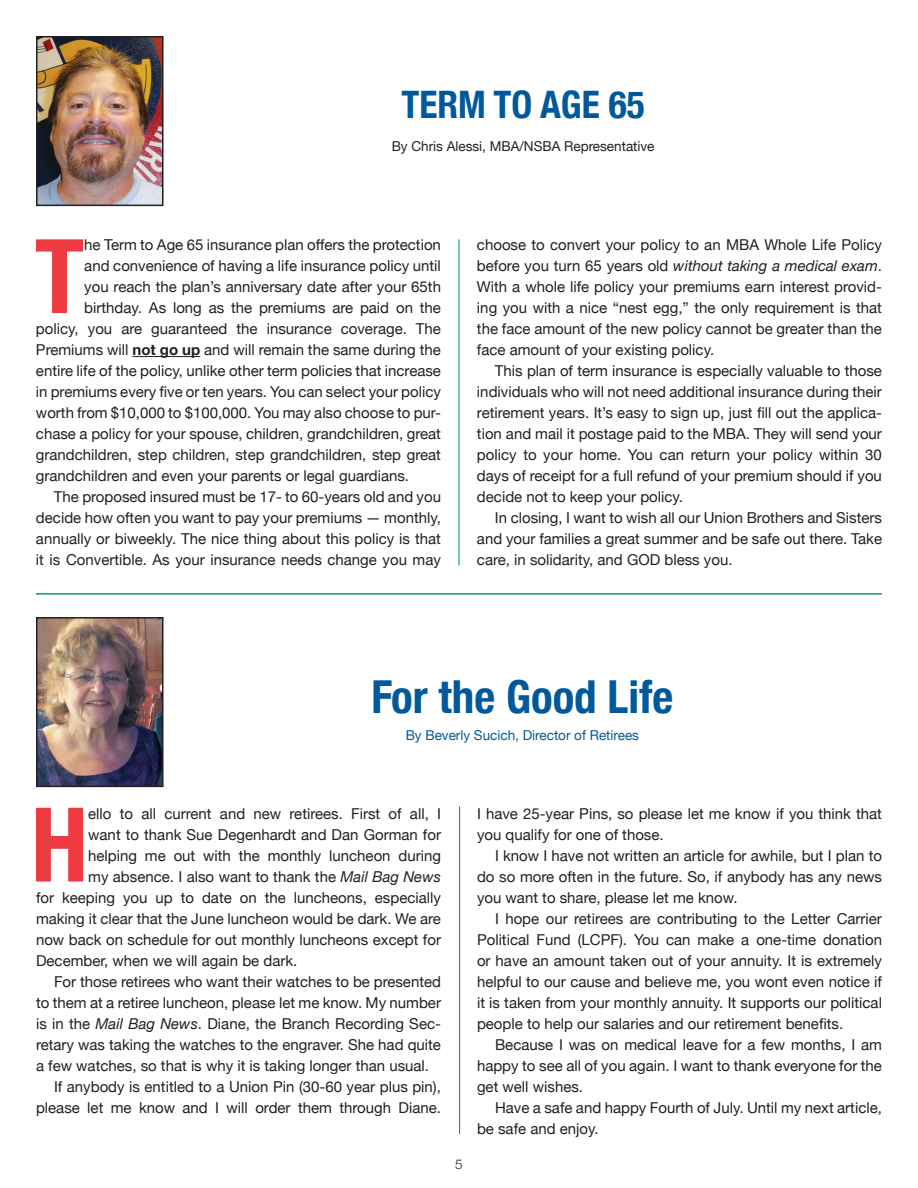
<style>
.page{position:relative;width:918px;height:1188px;background:#fff}
.page>*{position:absolute;margin:0;border:0;box-sizing:border-box;transform-origin:0 0}
.t1{font:700 condensed 103.2px "Helvetica Neue";color:#ee3a41}
.t2{font:700 condensed 45.45px "Helvetica Neue";color:#00599a}
.t3{font:700 condensed 37.8px "Helvetica Neue";color:#00599a}
.t4{font:15px/21px "Helvetica Neue";color:#231f20;text-align:justify}
.t5{font:13.65px "Helvetica Neue";color:#231f20}
.t6{font:13.65px "Helvetica Neue";color:#00599a}
.t7{font:300 13.5px "Helvetica Neue";color:#231f20}
.s1{font-weight:700}
.s2{font-style:italic}
</style>
<div class="page">
<img style="left:39px;top:39px;width:122px;height:164px">
<div style="left:36px;top:36px;width:128px;height:170px;border:2px solid #231f20"></div>
<hr style="left:133px;top:356px;width:67px;height:1px;background:#231f20">
<img style="left:39px;top:620px;width:122px;height:164px">
<div style="left:36px;top:617px;width:128px;height:170px;border:2px solid #231f20"></div>
<hr style="left:458px;top:239px;width:2px;height:326px;background:#00a54f">
<hr style="left:459px;top:806px;width:1px;height:328px;background:#00a54f">
<hr style="left:36px;top:593px;width:846px;height:2px;background:#00a54f">
<h3 class="t3" style="left:401px;top:73px;width:245px">TERM TO AGE 65</h3>
<p class="t5" style="left:392px;top:136px;width:264px">By Chris Alessi, MBA/NSBA Representative</p>
<h1 class="t1" style="left:35px;top:191px;width:51px">T</h1>
<p class="t4" style="left:84px;top:235px;width:358px">he Term to Age 65 insurance plan offers the protection</p>
<p class="t4" style="left:84px;top:256px;width:358px">and convenience of having a life insurance policy until</p>
<p class="t4" style="left:84px;top:277px;width:358px">you reach the plan’s anniversary date after your 65th</p>
<p class="t4" style="left:84px;top:298px;width:358px">birthday. As long as the premiums are paid on the</p>
<p class="t4" style="left:36px;top:319px;width:406px">policy, you are guaranteed the insurance coverage. The</p>
<p class="t4" style="left:36px;top:340px;width:407px">Premiums will <span class="s1">not go up</span> and will remain the same during the</p>
<p class="t4" style="left:36px;top:361px;width:407px">entire life of the policy, unlike other term policies that increase</p>
<p class="t4" style="left:36px;top:382px;width:407px">in premiums every five or ten years. You can select your policy</p>
<p class="t4" style="left:36px;top:403px;width:407px">worth from $10,000 to $100,000. You may also choose to pur-</p>
<p class="t4" style="left:36px;top:424px;width:407px">chase a policy for your spouse, children, grandchildren, great</p>
<p class="t4" style="left:36px;top:445px;width:407px">grandchildren, step children, step grandchildren, step great</p>
<p class="t4" style="left:36px;top:466px;width:375px">grandchildren and even your parents or legal guardians.</p>
<p class="t4" style="left:54px;top:487px;width:389px">The proposed insured must be 17- to 60-years old and you</p>
<p class="t4" style="left:36px;top:508px;width:407px">decide how often you want to pay your premiums — monthly,</p>
<p class="t4" style="left:36px;top:529px;width:406px">annually or biweekly. The nice thing about this policy is that</p>
<p class="t4" style="left:36px;top:550px;width:406px">it is Convertible. As your insurance needs change you may</p>
<p class="t4" style="left:477px;top:235px;width:407px">choose to convert your policy to an MBA Whole Life Policy before you turn 65 years old <span class="s2">without taking a medical exam</span>.<br>With a whole life policy your premiums earn interest provid&shy;ing you with a nice “nest egg,” the only requirement is that the face amount of the new policy cannot be greater than the face amount of your existing policy.</p>
<p class="t4" style="left:477px;top:361px;width:407px;text-indent:18px">This plan of term insurance is especially valuable to those individuals who will not need additional insurance during their retirement years. It’s easy to sign up, just fill out the applica&shy;tion and mail it postage paid to the MBA. They will send your policy to your home. You can return your policy within 30 days of receipt for a full refund of your premium should if you decide not to keep your policy.</p>
<p class="t4" style="left:477px;top:508px;width:407px;text-indent:18px">In closing, I want to wish all our Union Brothers and Sisters and your families a great summer and be safe out there. Take care, in solidarity, and GOD bless you.</p>
<h2 class="t2" style="left:371px;top:659px;width:304px">For the Good Life</h2>
<p class="t6" style="left:406px;top:725px;width:235px">By Beverly Sucich, Director of Retirees</p>
<h1 class="t1" style="left:31px;top:759px;width:59px">H</h1>
<p class="t4" style="left:88px;top:804px;width:354px">ello to all current and new retirees. First of all, I</p>
<p class="t4" style="left:88px;top:825px;width:354px">want to thank Sue Degenhardt and Dan Gorman for</p>
<p class="t4" style="left:88px;top:846px;width:354px">helping me out with the monthly luncheon during</p>
<p class="t4" style="left:88px;top:867px;width:354px">my absence. I also want to thank the <span class="s2">Mail Bag News</span></p>
<p class="t4" style="left:36px;top:888px;width:407px">for keeping you up to date on the luncheons, especially</p>
<p class="t4" style="left:36px;top:909px;width:406px">making it clear that the June luncheon would be dark. We are</p>
<p class="t4" style="left:36px;top:930px;width:406px">now back on schedule for out monthly luncheons except for</p>
<p class="t4" style="left:36px;top:951px;width:263px">December, when we will again be dark.</p>
<p class="t4" style="left:54px;top:972px;width:389px">For those retirees who want their watches to be presented</p>
<p class="t4" style="left:36px;top:993px;width:407px">to them at a retiree luncheon, please let me know. My number</p>
<p class="t4" style="left:36px;top:1014px;width:406px">is in the <span class="s2">Mail Bag News</span>. Diane, the Branch Recording Sec-</p>
<p class="t4" style="left:36px;top:1035px;width:407px">retary was taking the watches to the engraver. She had quite</p>
<p class="t4" style="left:36px;top:1056px;width:395px">a few watches, so that is why it is taking longer than usual.</p>
<p class="t4" style="left:54px;top:1077px;width:389px">If anybody is entitled to a Union Pin (30-60 year plus pin),</p>
<p class="t4" style="left:36px;top:1098px;width:406px">please let me know and I will order them through Diane.</p>
<p class="t7" style="left:455px;top:1153px;width:9px">5</p>
<p class="t4" style="left:477px;top:804px;width:407px">I have 25-year Pins, so please let me know if you think that you qualify for one of those.</p>
<p class="t4" style="left:477px;top:846px;width:407px;text-indent:18px">I know I have not written an article for awhile, but I plan to do so more often in the future. So, if anybody has any news you want to share, please let me know.</p>
<p class="t4" style="left:477px;top:909px;width:407px;text-indent:18px">I hope our retirees are contributing to the Letter Carrier Political Fund (LCPF). You can make a one-time donation or have an amount taken out of your annuity. It is extremely helpful to our cause and believe me, you wont even notice if it is taken from your monthly annuity. It supports our political people to help our salaries and our retirement benefits.</p>
<p class="t4" style="left:477px;top:1035px;width:407px;text-indent:18px">Because I was on medical leave for a few months, I am happy to see all of you again. I want to thank everyone for the get well wishes.</p>
<p class="t4" style="left:477px;top:1098px;width:406px;text-indent:18px">Have a safe and happy Fourth of July. Until my next article, be safe and enjoy.</p>
</div>
